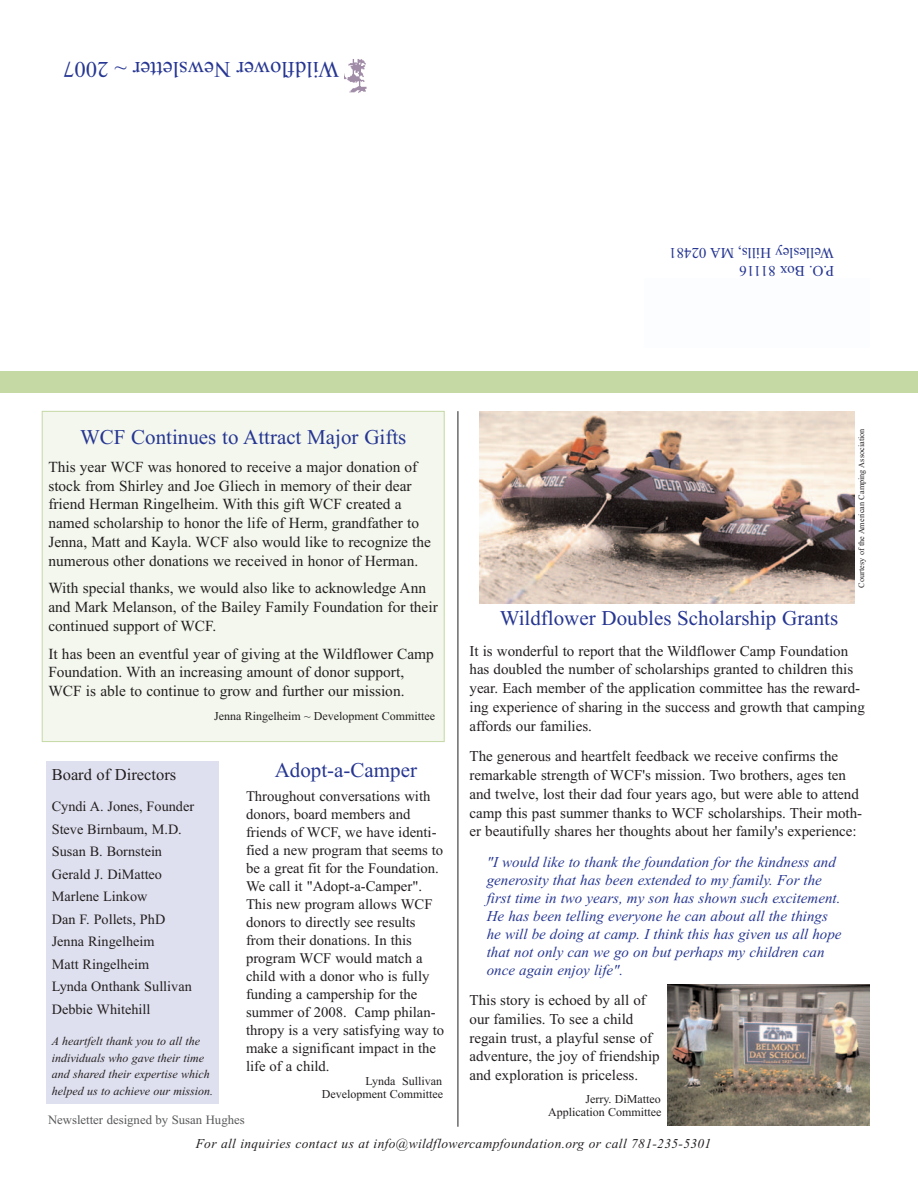
<style>
.page{position:relative;width:918px;height:1188px;background:#fff}
.page>*{position:absolute;margin:0;border:0;box-sizing:border-box;transform-origin:0 0}
.t1{font:22.5px "Times New Roman";color:#263692}
.t2{font:21px "Times New Roman";color:#263692}
.t3{font:16.5px "Times New Roman";color:#231f20}
.t4{font:15.3px/18.8px "Times New Roman";color:#231f20}
.t5{font:15px/18.8px "Times New Roman";color:#231f20}
.t6{font:italic 15px/18px "Times New Roman";color:#263692}
.t7{font:15px/18px "Times New Roman";color:#263692}
.t8{font:14.7px/18px "Times New Roman";color:#231f20}
.t9{font:14.25px/22.5px "Times New Roman";color:#231f20}
.t10{font:italic 13.5px "Times New Roman";letter-spacing:.025em;color:#231f20}
.t11{font:12.75px "Times New Roman";color:#57585a}
.t12{font:italic 12px/16.5px "Times New Roman";color:#231f20}
.t13{font:12px/13.5px "Times New Roman";color:#231f20;text-align:right}
.t14{font:8.25px "Times New Roman";color:#231f20}
</style>
<div class="page">
<hr style="left:458px;top:411px;width:1px;height:716px;background:#231f20">
<div style="left:0;top:371px;width:918px;height:22px;background:#c5d9a5"></div>
<div style="left:42px;top:411px;width:402px;height:331px;background:#f3f7ed"></div>
<div style="left:42px;top:411px;width:402px;height:331px;border:1px solid #c5d9a5"></div>
<img style="left:479px;top:411px;width:376px;height:193px">
<img style="left:344px;top:59px;width:23px;height:34px">
<img style="left:667px;top:984px;width:203px;height:142px">
<div style="left:46px;top:761px;width:173px;height:343px;background:#dfe0ef"></div>
<h1 class="t1" style="left:339px;top:83px;width:278px;rotate:-180deg">Wildflower Newsletter ~ 2007</h1>
<p class="t7" style="left:834px;top:280px;width:166px;rotate:-180deg">P.O. Box 81116<br>Wellesley Hills, MA 02481</p>
<h2 class="t2" style="left:80px;top:424px;width:328px">WCF Continues to Attract Major Gifts</h2>
<p class="t4" style="left:48px;top:457px;width:384px">This year WCF was honored to receive a major donation of stock from Shirley and Joe Gliech in memory of their dear friend Herman Ringelheim. With this gift WCF created a named scholarship to honor the life of Herm, grandfather to Jenna, Matt and Kayla. WCF also would like to recognize the numerous other donations we received in honor of Herman.</p>
<p class="t4" style="left:48px;top:579px;width:391px">With special thanks, we would also like to acknowledge Ann and Mark Melanson, of the Bailey Family Foundation for their continued support of WCF.</p>
<p class="t4" style="left:48px;top:644px;width:387px">It has been an eventful year of giving at the Wildflower Camp<br>Foundation. With an increasing amount of donor support,<br>WCF is able to continue to grow and further our mission.</p>
<p class="t13" style="left:214px;top:709px;width:223px">Jenna Ringelheim ~ Development Committee</p>
<p class="t3" style="left:52px;top:764px;width:126px">Board of Directors</p>
<p class="t9" style="left:52px;top:795px;width:144px">Cyndi A. Jones, Founder<br>Steve Birnbaum, M.D.<br>Susan B. Bornstein<br>Gerald J. DiMatteo<br>Marlene Linkow<br>Dan F. Pollets, PhD<br>Jenna Ringelheim<br>Matt Ringelheim<br>Lynda Onthank Sullivan<br>Debbie Whitehill</p>
<p class="t12" style="left:52px;top:1033px;width:163px">A heartfelt thank you to all the individuals who gave their time and shared their expertise which helped us to achieve our mission.</p>
<h2 class="t2" style="left:275px;top:758px;width:144px">Adopt-a-Camper</h2>
<p class="t8" style="left:246px;top:787px;width:200px">Throughout conversations with donors, board members and friends of WCF, we have identi&shy;fied a new program that seems to be a great fit for the Foundation.<br>We call it "Adopt-a-Camper".<br>This new program allows WCF donors to directly see results from their donations. In this program WCF would match a child with a donor who is fully funding a campership for the summer of 2008. Camp philan&shy;thropy is a very satisfying way to make a significant impact in the life of a child.</p>
<p class="t13" style="left:322px;top:1074px;width:123px">Lynda Sullivan<br>Development Committee</p>
<p class="t11" style="left:48px;top:1112px;width:198px">Newsletter designed by Susan Hughes</p>
<p class="t14" style="left:857px;top:588px;width:160px;rotate:-90deg">Courtesy of the American Camping Association</p>
<h2 class="t2" style="left:500px;top:605px;width:340px">Wildflower Doubles Scholarship Grants</h2>
<p class="t5" style="left:470px;top:641px;width:397px">It is wonderful to report that the Wildflower Camp Foundation has doubled the number of scholarships granted to children this year. Each member of the application committee has the reward&shy;ing experience of sharing in the success and growth that camping affords our families.</p>
<p class="t5" style="left:470px;top:747px;width:394px">The generous and heartfelt feedback we receive confirms the remarkable strength of WCF's mission. Two brothers, ages ten and twelve, lost their dad four years ago, but were able to attend camp this past summer thanks to WCF scholarships. Their moth&shy;er beautifully shares her thoughts about her family's experience:</p>
<p class="t6" style="left:487px;top:853px;width:356px">"I would like to thank the foundation for the kindness and generosity that has been extended to my family. For the first time in two years, my son has shown such excitement.<br>He has been telling everyone he can about all the things he will be doing at camp. I think this has given us all hope that not only can we go on but perhaps my children can once again enjoy life".</p>
<p class="t5" style="left:470px;top:991px;width:192px">This story is echoed by all of our families. To see a child regain trust, a playful sense of adventure, the joy of friendship and exploration is priceless.</p>
<p class="t13" style="left:548px;top:1092px;width:115px">Jerry. DiMatteo<br>Application Committee</p>
<p class="t10" style="left:196px;top:1135px;width:517px">For all inquiries contact us at info@wildflowercampfoundation.org or call 781-235-5301</p>
</div>
